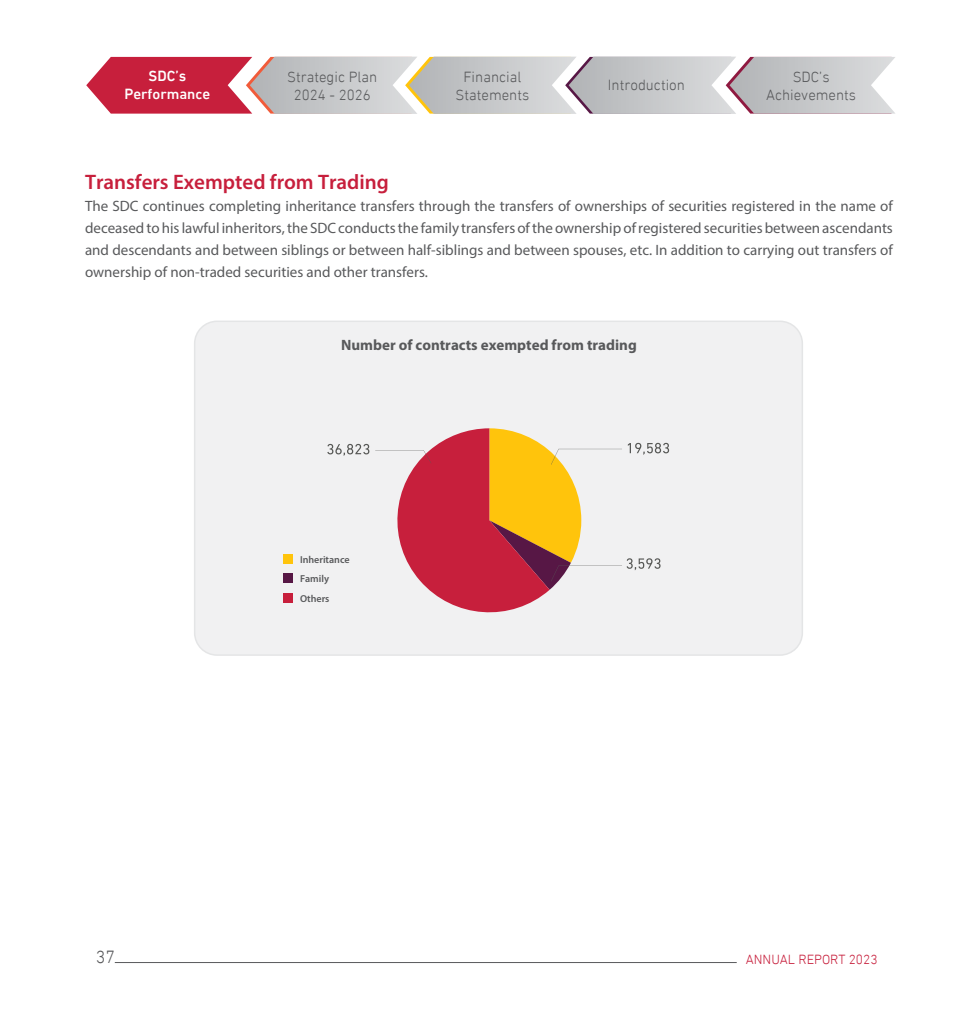
<style>
.page{position:relative;width:978px;height:1021px;background:#fff}
.page>*{position:absolute;margin:0;border:0;box-sizing:border-box;transform-origin:0 0}
.t1{font:600 21px "Myriad Pro";color:#c71f3c}
.t2{font:300 18px "DIN Next LT Arabic";color:#58595b}
.t3{font:15px/22.2px "Myriad Pro";color:#58595b;text-align:justify}
.t4{font:300 15px/18px "DIN Next LT Arabic";color:#58595b;text-align:center}
.t5{font:700 15px "Myriad Pro";color:#58595b}
.t6{font:500 15px/18px "DIN Next LT Arabic";color:#fff;text-align:center}
.t7{font:300 13.5px "DIN Next LTW23";color:#c71f3c}
.t8{font:600 10.05px/19.4px "Myriad Pro";color:#58595b}
</style>
<div class="page">
<hr style="left:115px;top:962px;width:622px;height:1px;background:#58595b">
<svg style="left:86px;top:57px;width:809px;height:57px;background:#ccaeb3"></svg>
<div style="left:194px;top:320px;width:609px;height:335px;background:#f1f1f2"></div>
<div style="left:283px;top:593px;width:10px;height:9px;background:#c71f3c"></div>
<div style="left:283px;top:553px;width:10px;height:10px;background:#ffc40c"></div>
<div style="left:283px;top:573px;width:10px;height:10px;background:#571745"></div>
<svg style="left:327px;top:444px;width:42px;height:12px"></svg>
<svg style="left:375px;top:428px;width:294px;height:195px"></svg>
<p class="t6" style="left:124px;top:67px;width:87px">SDC s’<br>Performance</p>
<p class="t4" style="left:766px;top:68px;width:92px">SDC s’<br>Achievements</p>
<p class="t4" style="left:287px;top:67px;width:92px">Strategic Plan<br>2024 - 2026</p>
<p class="t4" style="left:463px;top:68px;width:60px">Financial</p>
<p class="t4" style="left:608px;top:76px;width:79px">Introduction</p>
<p class="t4" style="left:455px;top:86px;width:75px">Statements</p>
<h1 class="t1" style="left:85px;top:168px;width:305px">Transfers Exempted from Trading</h1>
<p class="t3" style="left:85px;top:194px;width:809px">The SDC continues completing inheritance transfers through the transfers of ownerships of securities registered in the name of deceasedtohislawfulinheritors,theSDCconductsthefamilytransfersoftheownershipofregisteredsecuritiesbetweenascendants and descendants and between siblings or between half-siblings and between spouses, etc In. addition to carrying out transfers of ownership of non-traded securities and other transfers.</p>
<p class="t5" style="left:341px;top:335px;width:297px">Number of contracts exempted from trading</p>
<p class="t2" style="left:96px;top:946px;width:21px">37</p>
<p class="t8" style="left:300px;top:550px;width:51px">Inheritance<br>Family<br>Others</p>
<p class="t7" style="left:746px;top:951px;width:133px">ANNUAL REPORT 2023</p>
</div>
